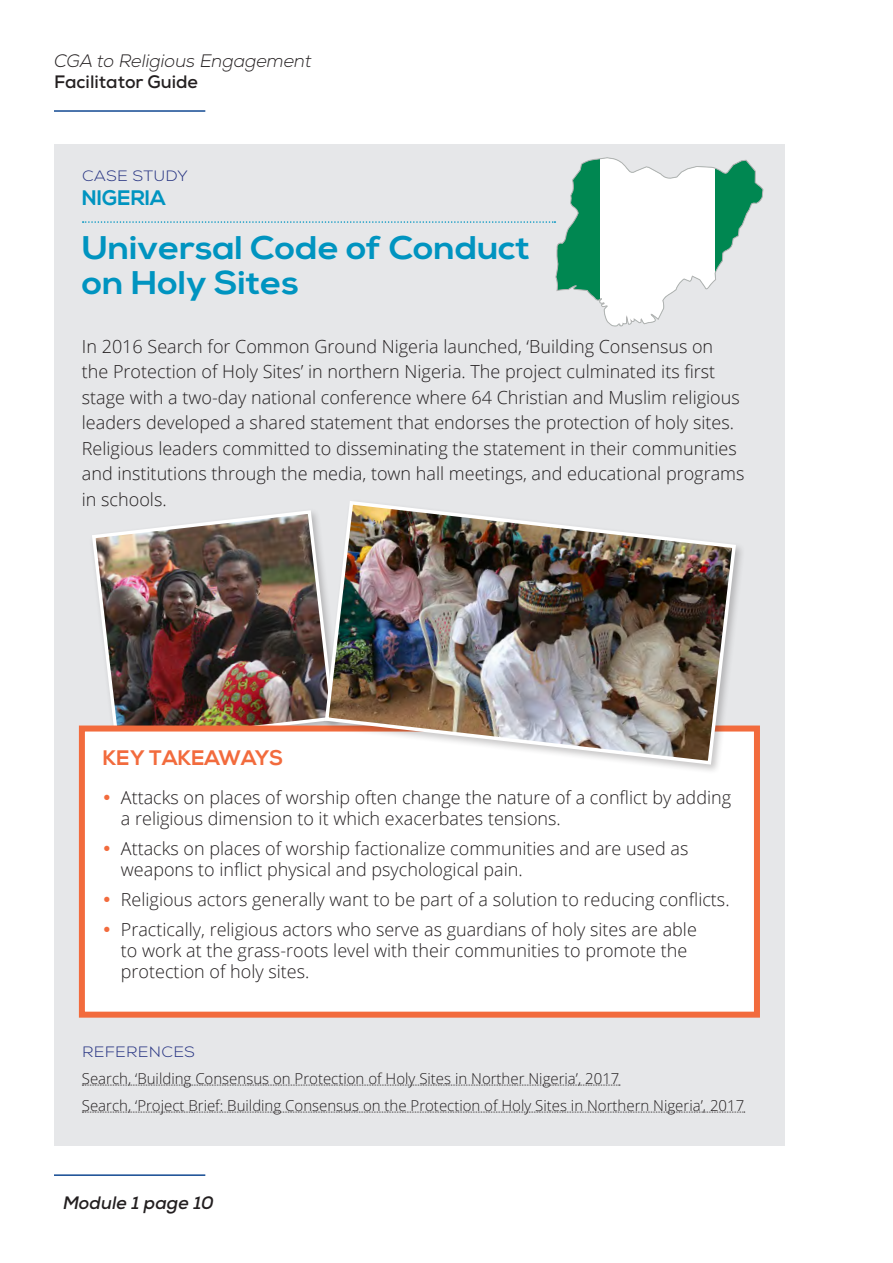
<style>
.page{position:relative;width:893px;height:1263px;background:#fff}
.page>*{position:absolute;margin:0;border:0;box-sizing:border-box;transform-origin:0 0}
.CS_Heading_2{font:700 32.7px/35.5px "Nexa";color:#0094c0;scale:1.1 1}
.Heading_3_orange{font:700 21px "Nexa";color:#f26b3d}
.Heading_3{font:700 21px "Nexa";color:#0094c0}
.CS_text{font:300 18px/25.5px "Open Sans";color:#231f20}
.t1{font:italic 300 18px "Nexa";color:#231f20}
.t2{font:700 18px "Nexa";color:#231f20}
.t3{font:italic 700 18px "Nexa";color:#231f20}
.References{font:300 15px "Open Sans";color:#231f20}
.Heading_4{font:300 15px "Nexa";letter-spacing:.015em;color:#283583;scale:1.1 1}
</style>
<div class="page">
<hr style="left:54px;top:1174px;width:151px;height:2px;background:#124992">
<hr style="left:54px;top:110px;width:151px;height:2px;background:#124992">
<div style="left:54px;top:144px;width:731px;height:1002px;background:#e6e7e9"></div>
<svg style="left:82px;top:1085px;width:538px;height:1px"></svg>
<svg style="left:82px;top:1112px;width:663px;height:1px"></svg>
<img style="left:92px;top:510px;width:230px;height:215px">
<div style="left:82px;top:728px;width:675px;height:287px;background:#fff"></div>
<div style="left:79px;top:725px;width:681px;height:293px;border:6px solid #f26b3d"></div>
<div style="left:322px;top:498px;width:424px;height:276px;background:#231f20;opacity:.25"></div>
<img style="left:323px;top:499px;width:415px;height:267px">
<svg style="left:83px;top:157px;width:680px;height:170px"></svg>
<p class="t1" style="left:54px;top:50px;width:259px">CGA to Religious Engagement</p>
<p class="t2" style="left:54px;top:70px;width:146px">Facilitator Guide</p>
<p class="Heading_4" style="left:82px;top:167px;width:98px">CASE STUDY</p>
<p class="Heading_3" style="left:82px;top:186px;width:86px">NIGERIA</p>
<p class="CS_Heading_2" style="left:82px;top:231px;width:409px">Universal Code of Conduct on Holy Sites</p>
<p class="CS_text" style="left:82px;top:333px;width:664px">In 2016 Search for Common Ground Nigeria launched, ‘Building Consensus on<br>the Protection of Holy Sites’ in northern Nigeria. The project culminated its first stage with a two-day national conference where 64 Christian and Muslim religious leaders developed a shared statement that endorses the protection of holy sites.<br>Religious leaders committed to disseminating the statement in their communities and institutions through the media, town hall meetings, and educational programs in schools.</p>
<p class="Heading_3_orange" style="left:103px;top:746px;width:182px">KEY TAKEAWAYS</p>
<p class="CS_text" style="left:121px;top:787px;width:612px;line-height:21px">Attacks on places of worship often change the nature of a conflict by adding a religious dimension to it which exacerbates tensions.</p>
<p class="CS_text" style="left:121px;top:838px;width:569px;line-height:21px">Attacks on places of worship factionalize communities and are used as weapons to inflict physical and psychological pain.</p>
<p class="CS_text" style="left:121px;top:886px;width:610px">Religious actors generally want to be part of a solution to reducing conflicts.</p>
<p class="CS_text" style="left:121px;top:919px;width:577px;line-height:21px">Practically, religious actors who serve as guardians of holy sites are able to work at the grass-roots level with their communities to promote the protection of holy sites.</p>
<p class="Heading_4" style="left:82px;top:1042px;width:104px">REFERENCES</p>
<p class="References" style="left:82px;top:1068px;width:539px">Search, ‘Building Consensus on Protection of Holy Sites in Norther Nigeria’, 2017</p>
<p class="References" style="left:82px;top:1095px;width:664px">Search, ‘Project Brief: Building Consensus on the Protection of Holy Sites in Northern Nigeria’, 2017</p>
<p class="t3" style="left:63px;top:1191px;width:152px">Module 1 page 10</p>
</div>
